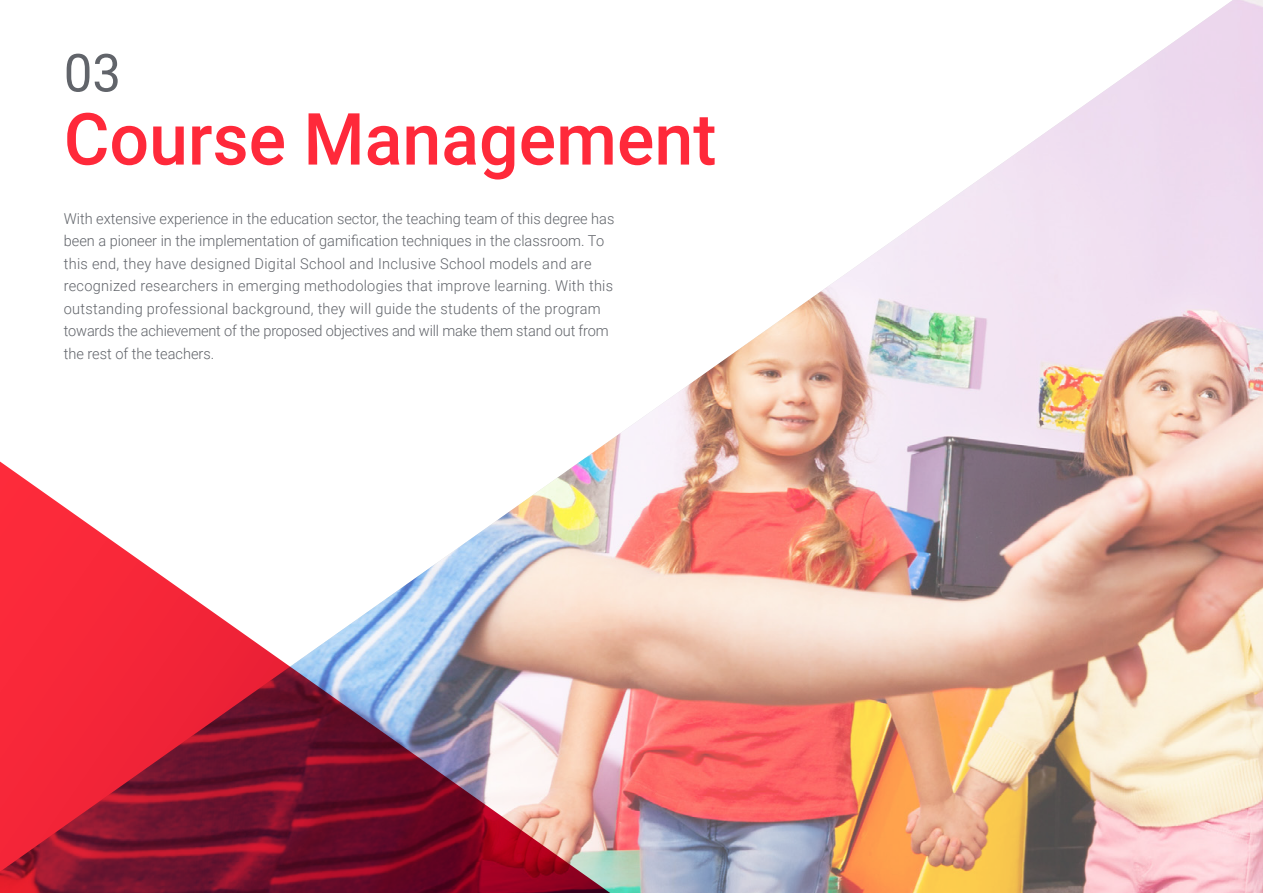
<style>
.page{position:relative;width:1263px;height:893px;background:#fff}
.page>*{position:absolute;margin:0;border:0;box-sizing:border-box;transform-origin:0 0}
.t1{font:500 72px "Roboto";color:#ff293a}
.t2{font:52.5px "Roboto";color:#61646a}
.t3{font:300 15px/22.5px "Roboto";color:#61646a}
</style>
<div class="page">
<img style="left:602px;top:0;width:661px;height:893px">
<svg style="left:0;top:446px;width:640px;height:447px"></svg>
<h2 class="t2" style="left:64px;top:36px;width:59px">03</h2>
<h1 class="t1" style="left:64px;top:89px;width:654px">Course Management</h1>
<p class="t3" style="left:64px;top:207px;width:552px">With extensive experience in the education sector, the teaching team of this degree has been a pioneer in the implementation of gamification techniques in the classroom. To this end, they have designed Digital School and Inclusive School models and are recognized researchers in emerging methodologies that improve learning. With this outstanding professional background, they will guide the students of the program towards the achievement of the proposed objectives and will make them stand out from the rest of the teachers.</p>
</div>
